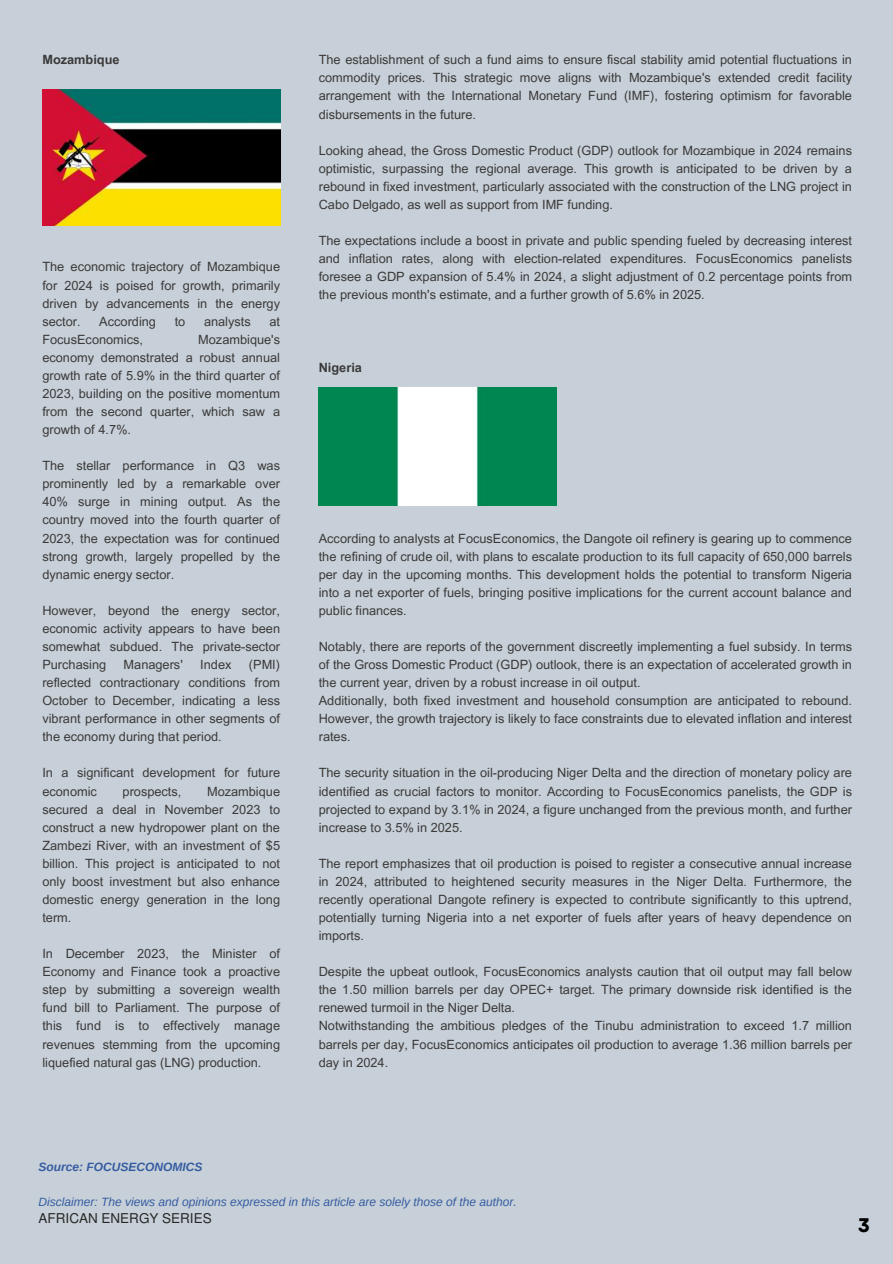
<style>
.page{position:relative;width:893px;height:1264px;background:#fff}
.page>*{position:absolute;margin:0;border:0;box-sizing:border-box;transform-origin:0 0}
.t1{font:21px "Archive";color:#000}
.t2{font:13.5px "Mukti";color:#262626}
.t3{font:12.75px/18px "Arial MT Pro";color:#3b3939;text-align:justify}
.t4{font:700 12.75px "Arial MT Pro";color:#3b3939}
.t5{font:italic 12px "Arimo";color:#355ca1}
.t6{font:italic 700 12px "Arimo";color:#355ca1}
</style>
<div class="page">
<div style="left:0;top:0;width:892px;height:1263px;background:#c7d0d8"></div>
<img style="left:43px;top:89px;width:237px;height:136px">
<img style="left:319px;top:387px;width:237px;height:118px">
<p class="t4" style="left:42px;top:55px;width:79px">Mozambique</p>
<p class="t3" style="left:42px;top:259px;width:239px">The economic trajectory of Mozambique for 2024 is poised for growth, primarily driven by advancements in the energy sector.</p>
<p class="t3" style="left:99px;top:314px;width:58px">According</p>
<p class="t3" style="left:175px;top:314px;width:12px">to</p>
<p class="t3" style="left:204px;top:314px;width:48px">analysts</p>
<p class="t3" style="left:269px;top:314px;width:12px">at</p>
<p class="t3" style="left:42px;top:332px;width:102px">FocusEconomics,</p>
<p class="t3" style="left:42px;top:332px;width:239px;text-indent:156px">Mozambique's economy demonstrated a robust annual growth rate of 5.9% in the third quarter of 2023, building on the positive momentum from the second quarter, which saw a growth of 4.7%.</p>
<p class="t3" style="left:42px;top:458px;width:239px">The stellar performance in Q3 was prominently led by a remarkable over 40% surge in mining output. As the country moved into the fourth quarter of 2023, the expectation was for continued strong growth, largely propelled by the dynamic energy sector.</p>
<p class="t3" style="left:42px;top:603px;width:239px">However, beyond the energy sector, economic activity appears to have been somewhat subdued. The private-sector Purchasing</p>
<p class="t3" style="left:42px;top:657px;width:239px;text-indent:206px">(PMI) reflected contractionary conditions from October to December, indicating a less vibrant performance in other segments of the economy during that period.</p>
<p class="t3" style="left:42px;top:765px;width:239px">In a significant development for future economic</p>
<p class="t3" style="left:124px;top:657px;width:61px">Managers'</p>
<p class="t3" style="left:200px;top:657px;width:33px">Index</p>
<p class="t3" style="left:42px;top:783px;width:239px;text-indent:165px">Mozambique secured a deal in November 2023 to construct a new hydropower plant on the Zambezi River, with an investment of $5 billion. This project is anticipated to not only boost investment but also enhance domestic energy generation in the long term.</p>
<p class="t3" style="left:42px;top:946px;width:239px">In December 2023, the Minister of Economy and Finance took a proactive step by submitting a sovereign wealth fund bill to Parliament. The purpose of this fund is to effectively manage revenues stemming from the upcoming liquefied natural gas (LNG) production.</p>
<p class="t3" style="left:123px;top:783px;width:60px">prospects,</p>
<p class="t6" style="left:39px;top:1160px;width:165px">Source: FOCUSECONOMICS</p>
<p class="t3" style="left:319px;top:52px;width:534px">The establishment of such a fund aims to ensure fiscal stability amid potential fluctuations in commodity prices. This strategic move aligns with Mozambique's extended credit facility arrangement with the International Monetary Fund (IMF), fostering optimism for favorable disbursements in the future.</p>
<p class="t3" style="left:319px;top:143px;width:534px">Looking ahead, the Gross Domestic Product (GDP) outlook for Mozambique in 2024 remains optimistic, surpassing the regional average. This growth is anticipated to be driven by a rebound in fixed investment, particularly associated with the construction of the LNG project in Cabo Delgado, as well as support from IMF funding.</p>
<p class="t3" style="left:319px;top:233px;width:534px">The expectations include a boost in private and public spending fueled by decreasing interest and inflation rates, along with election-related expenditures. FocusEconomics panelists foresee a GDP expansion of 5.4% in 2024, a slight adjustment of 0.2 percentage points from the previous month's estimate, and a further growth of 5.6% in 2025.</p>
<p class="t4" style="left:319px;top:362px;width:45px">Nigeria</p>
<p class="t3" style="left:319px;top:530px;width:534px">According to analysts at FocusEconomics, the Dangote oil refinery is gearing up to commence the refining of crude oil, with plans to escalate production to its full capacity of 650,000 barrels per day in the upcoming months. This development holds the potential to transform Nigeria into a net exporter of fuels, bringing positive implications for the current account balance and public finances.</p>
<p class="t3" style="left:319px;top:639px;width:534px;text-align:left">Notably, there are reports of the government discreetly implementing a fuel subsidy. In terms of the Gross Domestic Product (GDP) outlook, there is an expectation of accelerated growth in the current year, driven by a robust increase in oil output.<br>Additionally, both fixed investment and household consumption are anticipated to rebound.<br>However, the growth trajectory is likely to face constraints due to elevated inflation and interest rates.</p>
<p class="t3" style="left:319px;top:765px;width:534px">The security situation in the oil-producing Niger Delta and the direction of monetary policy are identified as crucial factors to monitor. According to FocusEconomics panelists, the GDP is projected to expand by 3.1% in 2024, a figure unchanged from the previous month, and further increase to 3.5% in 2025.</p>
<p class="t3" style="left:319px;top:855px;width:534px">The report emphasizes that oil production is poised to register a consecutive annual increase in 2024, attributed to heightened security measures in the Niger Delta. Furthermore, the recently operational Dangote refinery is expected to contribute significantly to this uptrend, potentially turning Nigeria into a net exporter of fuels after years of heavy dependence on imports.</p>
<p class="t3" style="left:319px;top:964px;width:534px;text-align:left">Despite the upbeat outlook, FocusEconomics analysts caution that oil output may fall below the 1.50 million barrels per day OPEC+ target. The primary downside risk identified is the renewed turmoil in the Niger Delta.<br>Notwithstanding the ambitious pledges of the Tinubu administration to exceed 1.7 million barrels per day, FocusEconomics anticipates oil production to average 1.36 million barrels per day in 2024.</p>
<p class="t5" style="left:39px;top:1195px;width:479px">Disclaimer: The views and opinions expressed in this article are solely those of the author.</p>
<p class="t2" style="left:39px;top:1208px;width:175px">AFRICAN ENERGY SERIES</p>
<h1 class="t1" style="left:858px;top:1212px;width:13px">3</h1>
</div>
